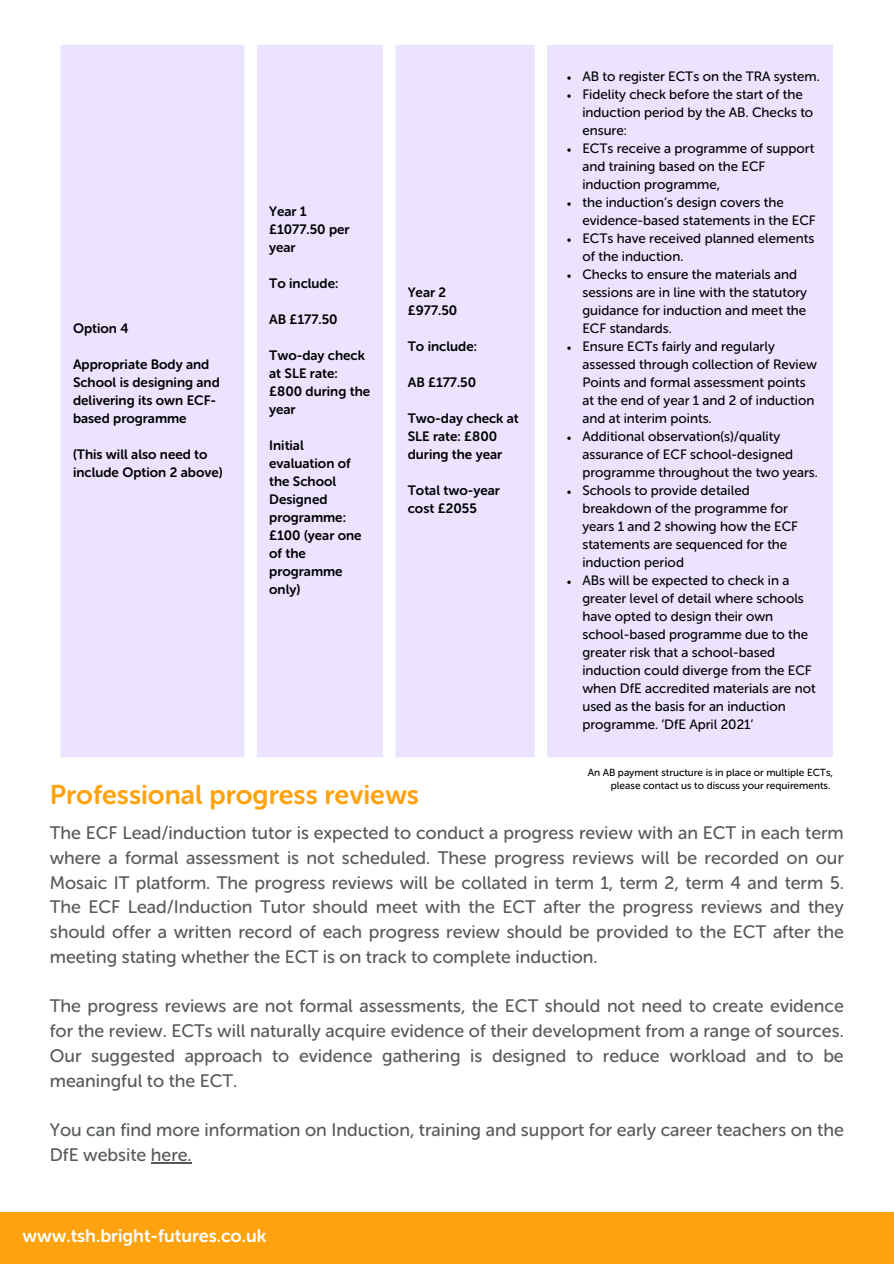
<style>
.page{position:relative;width:894px;height:1264px;background:#fff}
.page>*{position:absolute;margin:0;border:0;box-sizing:border-box;transform-origin:0 0}
.t1{font:27px "Museo Sans Rounded 700";color:#ffa20f}
.t2{font:18px/24.8px "Museo Sans Rounded 500";color:#565a5c;text-align:justify}
.t3{font:18px "Museo Sans Rounded 700";color:#fff}
.t4{font:13.5px/18px "Museo Sans Rounded 500";color:#000}
.t5{font:13.5px/18px "Museo Sans Rounded 700";color:#000}
.t6{font:10.2px/13.6px "Museo Sans Rounded 500";color:#000;text-align:right}
</style>
<div class="page">
<div style="left:0;top:1212px;width:893px;height:51px;background:#ffa20f"></div>
<div style="left:61px;top:45px;width:771px;height:712px;background:#ece3ff"></div>
<svg style="left:567px;top:76px;width:3px;height:4px"></svg>
<svg style="left:567px;top:94px;width:3px;height:4px"></svg>
<svg style="left:567px;top:148px;width:3px;height:4px"></svg>
<svg style="left:567px;top:202px;width:3px;height:4px"></svg>
<svg style="left:567px;top:238px;width:3px;height:4px"></svg>
<svg style="left:567px;top:274px;width:3px;height:4px"></svg>
<svg style="left:567px;top:346px;width:3px;height:4px"></svg>
<svg style="left:567px;top:436px;width:3px;height:4px"></svg>
<svg style="left:567px;top:490px;width:3px;height:4px"></svg>
<svg style="left:567px;top:580px;width:3px;height:4px"></svg>
<hr style="left:151px;top:1162px;width:41px;height:1px;background:#565a5c">
<p class="t5" style="left:73px;top:319px;width:57px">Option 4</p>
<p class="t5" style="left:73px;top:355px;width:148px">Appropriate Body and<br>School is designing and delivering its own ECF&shy;based programme</p>
<p class="t5" style="left:73px;top:445px;width:151px">(This will also need to include Option 2 above)</p>
<p class="t5" style="left:269px;top:202px;width:39px">Year 1</p>
<p class="t5" style="left:269px;top:220px;width:82px">£1077.50 per year</p>
<p class="t5" style="left:269px;top:274px;width:71px">To include:</p>
<p class="t5" style="left:269px;top:310px;width:70px">AB £177.50</p>
<p class="t5" style="left:269px;top:346px;width:102px">Two-day check at SLE rate: £800 during the year</p>
<p class="t5" style="left:269px;top:436px;width:94px">Initial evaluation of the School<br>Designed programme: £100 (year one of the programme only)</p>
<p class="t5" style="left:407px;top:283px;width:40px">Year 2</p>
<p class="t5" style="left:407px;top:301px;width:51px">£977.50</p>
<p class="t5" style="left:407px;top:337px;width:71px">To include:</p>
<p class="t5" style="left:407px;top:373px;width:70px">AB £177.50</p>
<p class="t5" style="left:407px;top:409px;width:113px">Two-day check at<br>SLE rate: £800 during the year</p>
<p class="t5" style="left:407px;top:481px;width:94px">Total two-year cost £2055</p>
<h3 class="t1" style="left:50px;top:778px;width:370px">Professional progress reviews</h3>
<p class="t4" style="left:582px;top:67px;width:239px">AB to register ECTs on the TRA system.</p>
<p class="t4" style="left:582px;top:85px;width:232px">Fidelity check before the start of the induction period by the AB. Checks to ensure:</p>
<p class="t4" style="left:582px;top:139px;width:233px">ECTs receive a programme of support and training based on the ECF induction programme,</p>
<p class="t4" style="left:582px;top:193px;width:235px">the induction’s design covers the evidence-based statements in the ECF</p>
<p class="t4" style="left:582px;top:229px;width:233px">ECTs have received planned elements of the induction.</p>
<p class="t4" style="left:582px;top:265px;width:226px">Checks to ensure the materials and sessions are in line with the statutory guidance for induction and meet the<br>ECF standards.</p>
<p class="t4" style="left:582px;top:337px;width:236px">Ensure ECTs fairly and regularly assessed through collection of Review Points and formal assessment points at the end of year 1 and 2 of induction and at interim points.</p>
<p class="t4" style="left:582px;top:427px;width:237px">Additional observation(s)/quality assurance of ECF school-designed programme throughout the two years.</p>
<p class="t4" style="left:582px;top:481px;width:217px">Schools to provide detailed breakdown of the programme for years 1 and 2 showing how the ECF statements are sequenced for the induction period</p>
<h1 class="t4" style="left:582px;top:571px;width:235px">ABs will be expected to check in a greater level of detail where schools have opted to design their own school-based programme due to the greater risk that a school-based induction could diverge from the ECF when DfE accredited materials are not used as the basis for an induction programme. ‘DfE April 2021’</h1>
<h2 class="t6" style="left:587px;top:765px;width:246px">An AB payment structure is in place or multiple ECTs, please contact us to discuss your requirements.</h2>
<p class="t2" style="left:50px;top:820px;width:795px">The ECF Lead/induction tutor is expected to conduct a progress review with an ECT in each term where a formal assessment is not scheduled. These progress reviews will be recorded on our Mosaic IT platform. The progress reviews will be collated in term 1, term 2, term 4 and term 5.<br>The ECF Lead/Induction Tutor should meet with the ECT after the progress reviews and they should offer a written record of each progress review should be provided to the ECT after the meeting stating whether the ECT is on track to complete induction.</p>
<h3 class="t2" style="left:50px;top:993px;width:795px">The progress reviews are not formal assessments, the ECT should not need to create evidence for the review. ECTs will naturally acquire evidence of their development from a range of sources.<br>Our suggested approach to evidence gathering is designed to reduce workload and to be meaningful to the ECT.</h3>
<h3 class="t2" style="left:50px;top:1117px;width:795px">You can find more information on Induction, training and support for early career teachers on the<br>DfE website here.</h3>
<p class="t3" style="left:23px;top:1225px;width:245px">www.tsh.bright-futures.co.uk</p>
</div>
